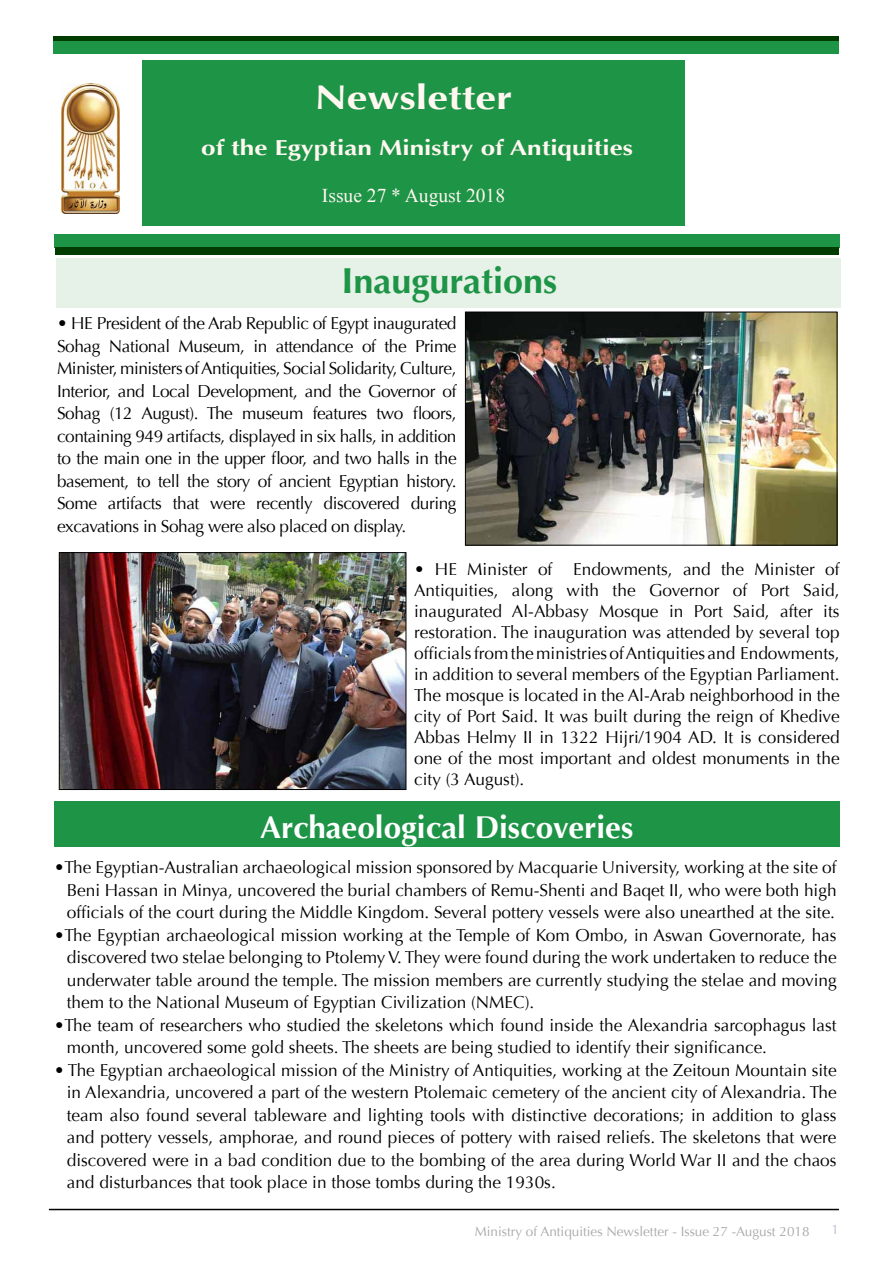
<style>
.page{position:relative;width:893px;height:1263px;background:#fff}
.page>*{position:absolute;margin:0;border:0;box-sizing:border-box;transform-origin:0 0}
.t1{font:700 36px "Optima";color:#1d9446}
.t2{font:700 34.2px "Optima";color:#fff7f0;scale:1.21 1}
.t3{font:700 31.5px "Optima";color:#fff}
.t4{font:700 21.6px "Optima";color:#fff7f0;scale:1.21 1}
.t5{font:19.5px "Times New Roman";color:#fff7f0}
.t6{font:17.25px/22.5px "Optima";color:#000;text-align:justify}
.t7{font:13.5px "Optima";color:#aaa8a8}
.t8{font:13.5px "Optima";color:#b8bdd6}
</style>
<div class="page">
<div style="left:142px;top:61px;width:543px;height:165px;background:#1d9446"></div>
<div style="left:54px;top:40px;width:785px;height:14px;background:#1d9446"></div>
<div style="left:54px;top:234px;width:785px;height:13px;background:#1d9446"></div>
<div style="left:55px;top:247px;width:784px;height:8px;background:#003b00"></div>
<hr style="left:53px;top:36px;width:785px;height:4px;background:#003b00">
<div style="left:56px;top:258px;width:784px;height:49px;background:#e6f1e7"></div>
<hr style="left:49px;top:1209px;width:790px;height:1px;background:#000">
<img style="left:62px;top:83px;width:58px;height:131px">
<div style="left:54px;top:801px;width:785px;height:45px;background:#1d9446"></div>
<img style="left:467px;top:314px;width:368px;height:229px">
<div style="left:465px;top:312px;width:372px;height:233px;border:1px solid #000"></div>
<img style="left:61px;top:554px;width:343px;height:234px">
<div style="left:59px;top:552px;width:347px;height:238px;border:1px solid #000"></div>
<h2 class="t2" style="left:315px;top:77px;width:165px">Newsletter</h2>
<p class="t4" style="left:201px;top:135px;width:358px">of the Egyptian Ministry of Antiquities</p>
<p class="t5" style="left:322px;top:182px;width:185px">Issue 27 * August 2018</p>
<h1 class="t1" style="left:341px;top:260px;width:217px">Inaugurations</h1>
<p class="t6" style="left:57px;top:313px;width:401px">• HE President of the Arab Republic of Egypt inaugurated Sohag National Museum, in attendance of the Prime Minister, ministers of Antiquities, Social Solidarity, Culture, Interior, and Local Development, and the Governor of Sohag (12 August). The museum features two floors, containing 949 artifacts, displayed in six halls, in addition to the main one in the upper floor, and two halls in the basement, to tell the story of ancient Egyptian history.<br>Some artifacts that were recently discovered during excavations in Sohag were also placed on display.</p>
<p class="t6" style="left:414px;top:559px;width:427px;line-height:21px">• HE Minister of Endowments, and the Minister of Antiquities, along with the Governor of Port Said, inaugurated Al-Abbasy Mosque in Port Said, after its restoration. The inauguration was attended by several top officials from the ministries of Antiquities and Endowments, in addition to several members of the Egyptian Parliament.<br>The mosque is located in the Al-Arab neighborhood in the city of Port Said. It was built during the reign of Khedive Abbas Helmy II in 1322 Hijri/1904 AD. It is considered one of the most important and oldest monuments in the city (3 August).</p>
<h3 class="t3" style="left:260px;top:809px;width:374px">Archaeological Discoveries</h3>
<p class="t6" style="left:67px;top:856px;width:771px;text-indent:-13px">•The Egyptian-Australian archaeological mission sponsored by Macquarie University, working at the site of Beni Hassan in Minya, uncovered the burial chambers of Remu-Shenti and Baqet II, who were both high officials of the court during the Middle Kingdom. Several pottery vessels were also unearthed at the site.</p>
<p class="t6" style="left:67px;top:924px;width:771px;text-indent:-13px">•The Egyptian archaeological mission working at the Temple of Kom Ombo, in Aswan Governorate, has discovered two stelae belonging to Ptolemy V. They were found during the work undertaken to reduce the underwater table around the temple. The mission members are currently studying the stelae and moving them to the National Museum of Egyptian Civilization (NMEC).</p>
<p class="t6" style="left:67px;top:1014px;width:771px;text-indent:-13px">•The team of researchers who studied the skeletons which found inside the Alexandria sarcophagus last month, uncovered some gold sheets. The sheets are being studied to identify their significance.</p>
<p class="t6" style="left:67px;top:1059px;width:771px;text-indent:-13px">• The Egyptian archaeological mission of the Ministry of Antiquities, working at the Zeitoun Mountain site in Alexandria, uncovered a part of the western Ptolemaic cemetery of the ancient city of Alexandria. The team also found several tableware and lighting tools with distinctive decorations; in addition to glass and pottery vessels, amphorae, and round pieces of pottery with raised reliefs. The skeletons that were discovered were in a bad condition due to the bombing of the area during World War II and the chaos and disturbances that took place in those tombs during the 1930s.</p>
<p class="t7" style="left:475px;top:1223px;width:336px">Ministry of Antiquities Newsletter - Issue 27 -August 2018</p>
<p class="t8" style="left:831px;top:1222px;width:9px">1</p>
</div>
